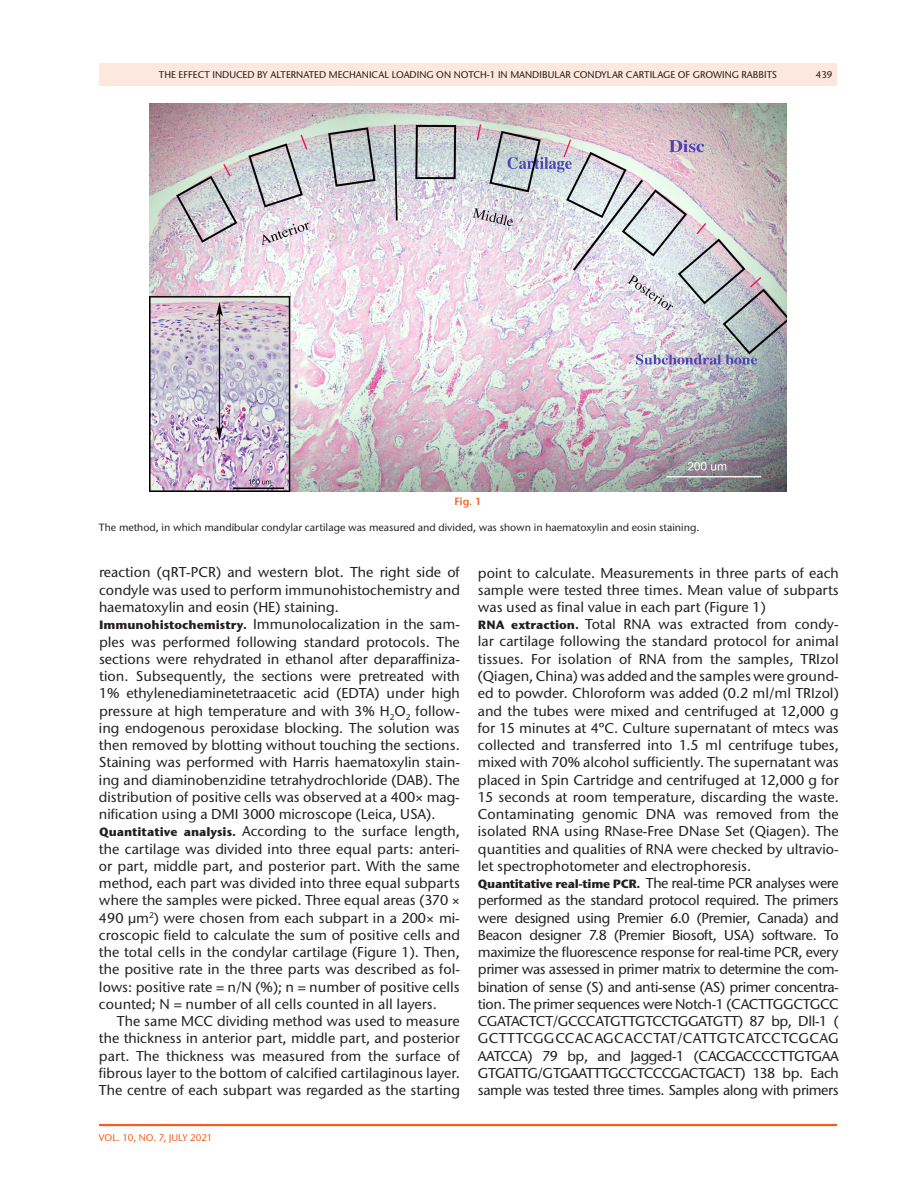
<style>
.page{position:relative;width:918px;height:1188px;background:#fff}
.page>*{position:absolute;margin:0;border:0;box-sizing:border-box;transform-origin:0 0}
.t1{font:500 14.25px/17.2px "Stone Sans ITC Pro";color:#231f20}
.t2{font:500 10.5px "Stone Sans ITC Pro";color:#231f20}
.t3{font:600 10.5px "Stone Sans ITC Pro";color:#f15f23}
.t4{font:500 9.75px "Stone Sans ITC Pro";color:#231f20}
.t5{font:500 9.75px "Stone Sans ITC Pro";color:#f15f23}
.s1{font-weight:700;font-size:12px}
</style>
<div class="page">
<hr style="left:99px;top:1124px;width:738px;height:2px;background:#f15f23">
<div style="left:99px;top:63px;width:738px;height:23px;background:#fee7dc"></div>
<img style="left:149px;top:104px;width:638px;height:388px">
<p class="t4" style="left:159px;top:68px;width:620px">THE EFFECT INDUCED BY ALTERNATED MECHANICAL LOADING ON NOTCH-1 IN MANDIBULAR CONDYLAR CARTILAGE OF GROWING RABBITS</p>
<p class="t4" style="left:816px;top:68px;width:18px">439</p>
<p class="t3" style="left:454px;top:495px;width:29px">Fig. 1</p>
<p class="t2" style="left:99px;top:521px;width:602px">The method, in which mandibular condylar cartilage was measured and divided, was shown in haematoxylin and eosin staining.</p>
<p class="t1" style="left:99px;top:564px;width:362px">reaction (qRT-PCR) and western blot. The right side of condyle was used to perform immunohistochemistry and haematoxylin and eosin (HE) staining.<br><span class="s1">Immunohistochemistry.</span> Immunolocalization in the sam&shy;ples was performed following standard protocols. The sections were rehydrated in ethanol after deparaffiniza&shy;tion. Subsequently, the sections were pretreated with 1% ethylenediaminetetraacetic acid (EDTA) under high pressure at high temperature and with 3% H<sub>2</sub>O<sub>2</sub> follow&shy;ing endogenous peroxidase blocking. The solution was then removed by blotting without touching the sections.<br>Staining was performed with Harris haematoxylin stain&shy;ing and diaminobenzidine tetrahydrochloride (DAB). The distribution of positive cells was observed at a 400× mag&shy;nification using a DMI 3000 microscope (Leica, USA).<br><span class="s1">Quantitative analysis.</span> According to the surface length, the cartilage was divided into three equal parts: anteri&shy;or part, middle part, and posterior part. With the same method, each part was divided into three equal subparts where the samples were picked. Three equal areas (370 × 490 µm<sup>2</sup>) were chosen from each subpart in a 200× mi&shy;croscopic field to calculate the sum of positive cells and the total cells in the condylar cartilage (Figure 1). Then, the positive rate in the three parts was described as fol&shy;lows: positive rate = n/N (%); n = number of positive cells counted; N = number of all cells counted in all layers.</p>
<p class="t1" style="left:99px;top:1012px;width:362px;text-align:justify;text-indent:18px">The same MCC dividing method was used to measure the thickness in anterior part, middle part, and posterior part. The thickness was measured from the surface of fibrous layer to the bottom of calcified cartilaginous layer.<br>The centre of each subpart was regarded as the starting</p>
<p class="t5" style="left:99px;top:1132px;width:115px">VOL. 10, NO. 7, JULY 2021</p>
<p class="t1" style="left:478px;top:564px;width:362px">point to calculate. Measurements in three parts of each sample were tested three times. Mean value of subparts was used as final value in each part (Figure 1)<br><span class="s1">RNA extraction.</span> Total RNA was extracted from condy&shy;lar cartilage following the standard protocol for animal tissues. For isolation of RNA from the samples, TRIzol (Qiagen, China) was added and the samples were ground&shy;ed to powder. Chloroform was added (0.2 ml/ml TRIzol) and the tubes were mixed and centrifuged at 12,000 g for 15 minutes at 4ºC. Culture supernatant of mtecs was collected and transferred into 1.5 ml centrifuge tubes, mixed with 70% alcohol sufficiently. The supernatant was placed in Spin Cartridge and centrifuged at 12,000 g for 15 seconds at room temperature, discarding the waste.<br>Contaminating genomic DNA was removed from the isolated RNA using RNase-Free DNase Set (Qiagen). The quantities and qualities of RNA were checked by ultravio&shy;let spectrophotometer and electrophoresis.<br><span class="s1">Quantitative real-time PCR.</span> The real-time PCR analyses were performed as the standard protocol required. The primers were designed using Premier 6.0 (Premier, Canada) and Beacon designer 7.8 (Premier Biosoft, USA) software. To maximize the fluorescence response for real-time PCR, every primer was assessed in primer matrix to determine the com&shy;bination of sense (S) and anti-sense (AS) primer concentra&shy;tion. The primer sequences were Notch-1 (CACTTGGCTGCC CGATACTCT/GCCCATGTTGTCCTGGATGTT) 87 bp, Dll-1 ( GCTTTCGGCCACAGCACCTAT/CATTGTCATCCTCGCAG AATCCA) 79 bp, and Jagged-1 (CACGACCCCTTGTGAA GTGATTG/GTGAATTTGCCTCCCGACTGACT) 138 bp. Each sample was tested three times. Samples along with primers</p>
</div>
